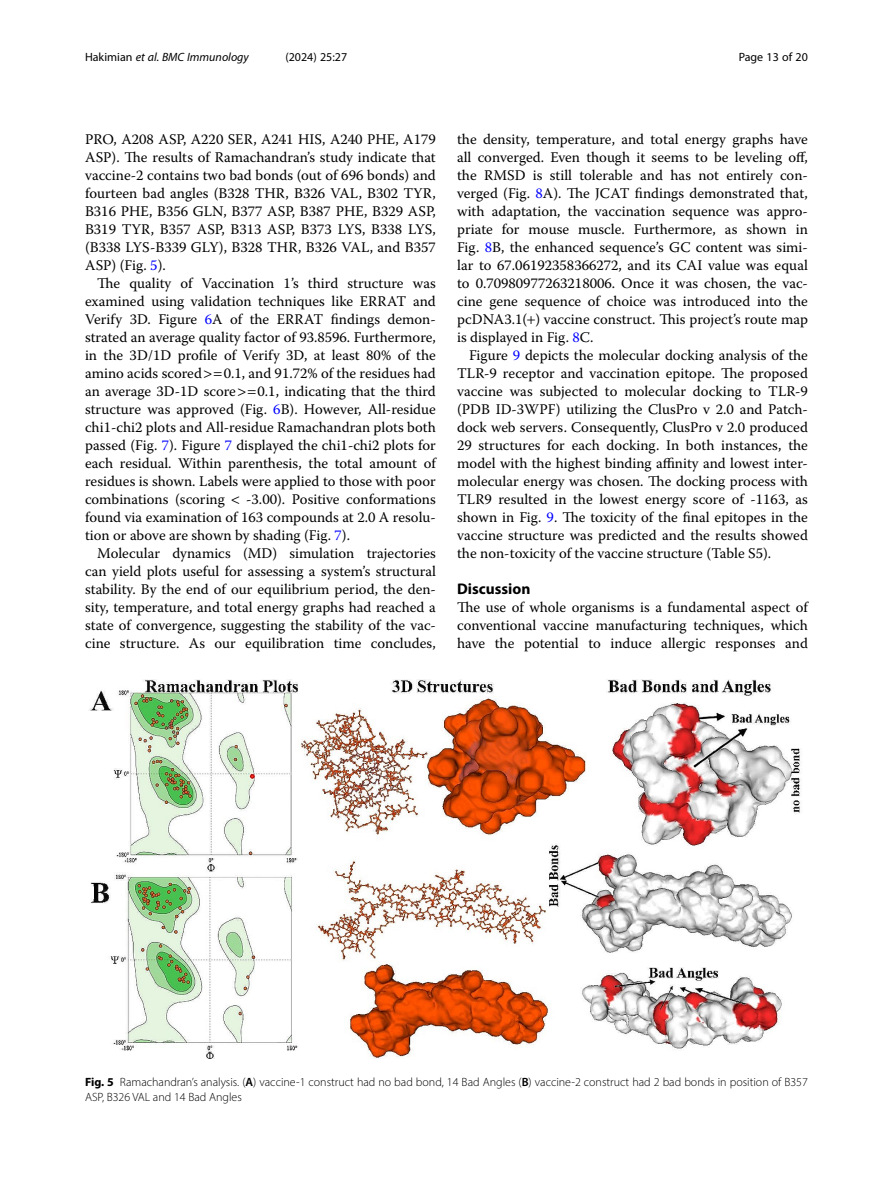
<style>
.page{position:relative;width:893px;height:1191px;background:#fff}
.page>*{position:absolute;margin:0;border:0;box-sizing:border-box;transform-origin:0 0}
.Head_1{font:700 15.45px "Myriad Pro";color:#000}
.Body_Text_Indent{font:14.7px/18px "Warnock Pro";color:#000;text-align:justify}
.Body_Text{font:14.7px/18px "Warnock Pro";color:#000;text-align:justify}
.Figure_Caption{font:300 12px/15px "Myriad Pro";color:#000}
.t1{font:italic 12px "Myriad Pro";color:#000}
.t2{font:12px "Myriad Pro";color:#000}
.s1{font-style:normal}
.s2{color:#00f}
.s3{font-weight:700}
.s4{font-weight:600}
</style>
<div class="page">
<img style="left:89px;top:679px;width:712px;height:380px">
<p class="t1" style="left:85px;top:50px;width:165px"><span class="s1">Hakimian</span> et al. BMC Immunology</p>
<p class="t2" style="left:285px;top:50px;width:63px">(2024) 25:27</p>
<p class="t2" style="left:739px;top:50px;width:71px">Page 13 of 20</p>
<p class="Body_Text" style="left:85px;top:130px;width:352px">PRO, A208 ASP, A220 SER, A241 HIS, A240 PHE, A179<br>ASP). The results of Ramachandran’s study indicate that vaccine-2 contains two bad bonds (out of 696 bonds) and fourteen bad angles (B328 THR, B326 VAL, B302 TYR, B316 PHE, B356 GLN, B377 ASP, B387 PHE, B329 ASP, B319 TYR, B357 ASP, B313 ASP, B373 LYS, B338 LYS, (B338 LYS-B339 GLY), B328 THR, B326 VAL, and B357<br>ASP) (Fig. <span class="s2">5</span>).</p>
<p class="Body_Text_Indent" style="left:85px;top:274px;width:352px;text-indent:12px">The quality of Vaccination 1’s third structure was examined using validation techniques like ERRAT and Verify 3D. Figure <span class="s2">6</span>A of the ERRAT findings demon&shy;strated an average quality factor of 93.8596. Furthermore, in the 3D/1D profile of Verify 3D, at least 80% of the amino acids scored</p>
<p class="Body_Text_Indent" style="left:85px;top:364px;width:352px;text-indent:139px">0.1, and 91.72% of the residues had an average 3D-1D score</p>
<p class="Body_Text_Indent" style="left:85px;top:382px;width:352px;text-indent:173px">0.1, indicating that the third structure was approved (Fig. <span class="s2">6</span>B). However, All-residue chi1-chi2 plots and All-residue Ramachandran plots both passed (Fig. <span class="s2">7</span>). Figure <span class="s2">7</span> displayed the chi1-chi2 plots for each residual. Within parenthesis, the total amount of residues is shown. Labels were applied to those with poor combinations (scoring</p>
<p class="Body_Text_Indent" style="left:85px;top:490px;width:352px;text-indent:161px">-3.00). Positive conformations found via examination of 163 compounds at 2.0 A resolu&shy;tion or above are shown by shading (Fig. <span class="s2">7</span>).</p>
<p class="Body_Text_Indent" style="left:85px;top:544px;width:352px;text-indent:12px">Molecular dynamics (MD) simulation trajectories can yield plots useful for assessing a system’s structural stability. By the end of our equilibrium period, the den&shy;sity, temperature, and total energy graphs had reached a state of convergence, suggesting the stability of the vac&shy;cine structure. As our equilibration time concludes,</p>
<p class="Body_Text_Indent" style="left:457px;top:130px;width:352px">the density, temperature, and total energy graphs have all converged. Even though it seems to be leveling off, the RMSD is still tolerable and has not entirely con&shy;verged (Fig. <span class="s2">8</span>A). The JCAT findings demonstrated that, with adaptation, the vaccination sequence was appro&shy;priate for mouse muscle. Furthermore, as shown in Fig. <span class="s2">8</span>B, the enhanced sequence’s GC content was simi&shy;lar to 67.06192358366272, and its CAI value was equal to 0.70980977263218006. Once it was chosen, the vac&shy;cine gene sequence of choice was introduced into the pcDNA3.1( ) vaccine construct. This project’s route map is displayed in Fig. <span class="s2">8</span>C.</p>
<p class="Body_Text_Indent" style="left:457px;top:346px;width:352px;text-indent:12px">Figure <span class="s2">9</span> depicts the molecular docking analysis of the TLR-9 receptor and vaccination epitope. The proposed vaccine was subjected to molecular docking to TLR-9 (PDB ID-3WPF) utilizing the ClusPro v 2.0 and Patch&shy;dock web servers. Consequently, ClusPro v 2.0 produced 29 structures for each docking. In both instances, the model with the highest binding affinity and lowest inter&shy;molecular energy was chosen. The docking process with TLR9 resulted in the lowest energy score of -1163, as shown in Fig. <span class="s2">9</span>. The toxicity of the final epitopes in the vaccine structure was predicted and the results showed the non-toxicity of the vaccine structure (Table S5).</p>
<p class="Head_1" style="left:457px;top:579px;width:75px">Discussion</p>
<p class="Body_Text" style="left:457px;top:598px;width:352px">The use of whole organisms is a fundamental aspect of conventional vaccine manufacturing techniques, which have the potential to induce allergic responses and</p>
<p class="Figure_Caption" style="left:85px;top:1074px;width:724px"><span class="s3">Fig. 5</span> Ramachandran’s analysis. (<span class="s4">A</span>) vaccine-1 construct had no bad bond, 14 Bad Angles (<span class="s4">B</span>) vaccine-2 construct had 2 bad bonds in position of B357<br>ASP, B326 VAL and 14 Bad Angles</p>
</div>
